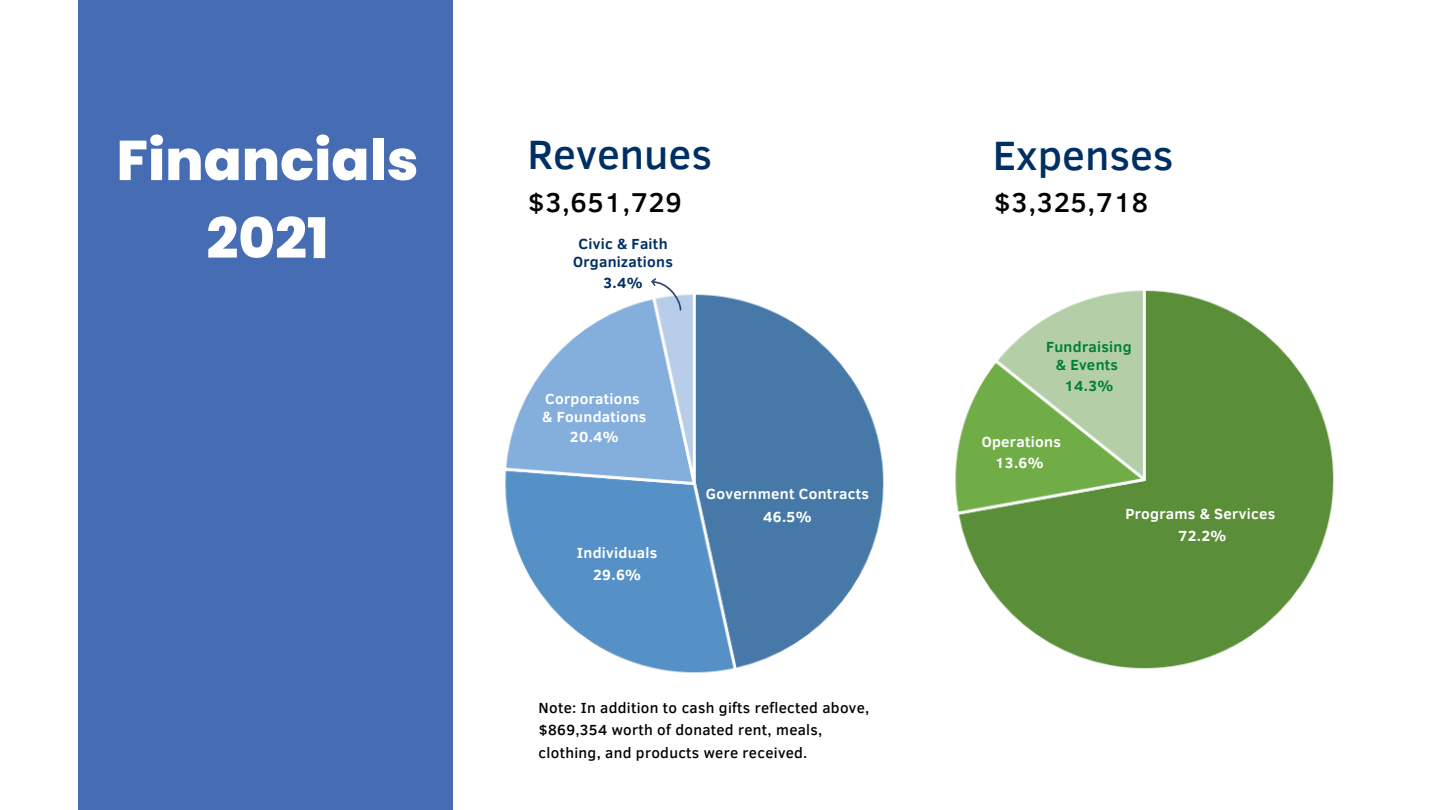
<style>
.page{position:relative;width:1440px;height:810px;background:#fff}
.page>*{position:absolute;margin:0;border:0;box-sizing:border-box;transform-origin:0 0}
.t1{font:800 56px/78px "Poppins";color:#fff;text-align:center}
.t2{font:500 42px "Clear Sans";color:#002f64}
.t3{font:500 28px "Clear Sans";letter-spacing:.02em;color:#000}
.t4{font:500 15px/22.5px "Clear Sans";letter-spacing:.02em;color:#000}
.t5{font:700 15px/22.5px "Clear Sans";letter-spacing:.02em;color:#fff;text-align:center}
.t6{font:700 15px/18.8px "Clear Sans";letter-spacing:.02em;color:#002f64;text-align:center}
.t7{font:700 15px/18.8px "Clear Sans";letter-spacing:.02em;color:#008037;text-align:center}
</style>
<div class="page">
<div style="left:79px;top:0;width:374px;height:810px;background:#466cb4"></div>
<img style="left:505px;top:294px;width:379px;height:379px">
<img style="left:955px;top:290px;width:379px;height:379px">
<svg style="left:651px;top:278px;width:35px;height:36px"></svg>
<h1 class="t1" style="left:117px;top:122px;width:303px">Financials<br>2021</h1>
<h2 class="t2" style="left:527px;top:124px;width:186px">Revenues</h2>
<h2 class="t2" style="left:993px;top:124px;width:182px">Expenses</h2>
<h3 class="t3" style="left:527px;top:182px;width:156px">$3,651,729</h3>
<h3 class="t3" style="left:994px;top:182px;width:156px">$3,325,718</h3>
<p class="t6" style="left:573px;top:233px;width:101px">Civic &amp; Faith<br>Organizations</p>
<p class="t6" style="left:603px;top:273px;width:41px">3.4%</p>
<p class="t5" style="left:542px;top:389px;width:106px;line-height:18px;text-align:left">Corporations &amp; Foundations</p>
<p class="t5" style="left:570px;top:425px;width:50px">20.4%</p>
<p class="t5" style="left:577px;top:541px;width:82px">Individuals<br>29.6%</p>
<p class="t5" style="left:706px;top:482px;width:165px">Government Contracts<br>46.5%</p>
<p class="t4" style="left:539px;top:695px;width:332px">Note: In addition to cash gifts reflected above, $869,354 worth of donated rent, meals, clothing, and products were received.</p>
<p class="t7" style="left:1046px;top:336px;width:87px">Fundraising &amp; Events</p>
<p class="t7" style="left:1064px;top:376px;width:50px">14.3%</p>
<p class="t5" style="left:982px;top:430px;width:81px;line-height:21px">Operations<br>13.6%</p>
<p class="t5" style="left:1125px;top:502px;width:151px">Programs &amp; Services<br>72.2%</p>
</div>
